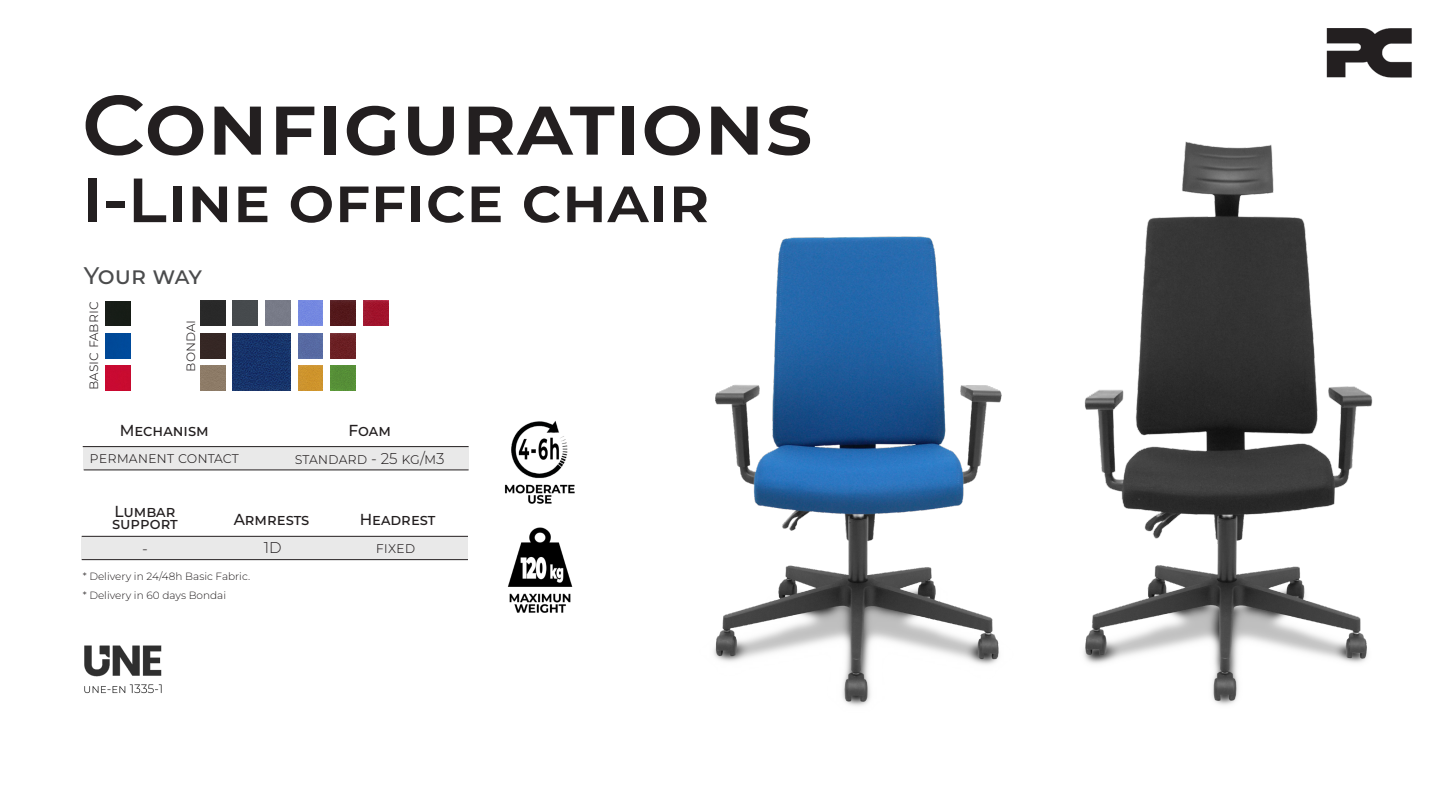
<style>
.page{position:relative;width:1440px;height:810px;background:#fff}
.page>*{position:absolute;margin:0;border:0;box-sizing:border-box;transform-origin:0 0}
.t1{font:100 84px "Montserrat";color:#231f20;scale:1.05 1}
.t2{font:100 62.25px "Montserrat";color:#231f20;scale:1.05 1}
.Familia{font:100 24px "Montserrat";letter-spacing:-.035em;color:#4b4c4d}
.t3{font:100 15.9px "Montserrat";color:#231f20}
.t4{font:100 15.6px "Montserrat";color:#231f20}
.t5{font:100 15px "Montserrat";color:#231f20}
.Familia-2{font:100 10.5px "Montserrat";color:#231f20}
</style>
<div class="page">
<img style="left:504px;top:421px;width:71px;height:83px">
<img style="left:233px;top:301px;width:25px;height:25px">
<img style="left:298px;top:301px;width:25px;height:24px">
<img style="left:331px;top:301px;width:24px;height:25px">
<img style="left:363px;top:301px;width:25px;height:25px">
<img style="left:200px;top:333px;width:25px;height:25px">
<img style="left:298px;top:333px;width:25px;height:25px">
<img style="left:200px;top:366px;width:25px;height:24px">
<img style="left:331px;top:333px;width:24px;height:25px">
<img style="left:331px;top:366px;width:24px;height:24px">
<img style="left:233px;top:333px;width:57px;height:57px">
<img style="left:200px;top:301px;width:25px;height:25px">
<img style="left:298px;top:366px;width:25px;height:24px">
<img style="left:106px;top:366px;width:25px;height:25px">
<img style="left:106px;top:334px;width:25px;height:25px">
<img style="left:106px;top:301px;width:25px;height:25px">
<img style="left:507px;top:527px;width:66px;height:86px">
<img style="left:1327px;top:29px;width:85px;height:49px">
<div style="left:83px;top:446px;width:386px;height:24px;background:#e9e9e9"></div>
<hr style="left:83px;top:446px;width:386px;height:1px;background:#231f20">
<hr style="left:84px;top:470px;width:385px;height:1px;background:#231f20">
<div style="left:82px;top:536px;width:386px;height:24px;background:#e9e9e9"></div>
<hr style="left:82px;top:536px;width:386px;height:1px;background:#231f20">
<hr style="left:82px;top:559px;width:386px;height:1px;background:#231f20">
<img style="left:1083px;top:141px;width:290px;height:564px">
<img style="left:713px;top:236px;width:289px;height:470px">
<img style="left:84px;top:645px;width:78px;height:49px">
<p class="t1" style="left:82px;top:69px;width:698px">Configurations</p>
<p class="t2" style="left:82px;top:159px;width:600px">I-Line office chair</p>
<p class="Familia" style="left:84px;top:260px;width:120px">Your way</p>
<p class="t5" style="left:83px;top:390px;width:90px;rotate:-90deg">basic fabric</p>
<p class="t5" style="left:180px;top:372px;width:53px;rotate:-90deg">bondai</p>
<p class="t3" style="left:120px;top:419px;width:91px">Mechanism</p>
<p class="t3" style="left:349px;top:419px;width:44px">Foam</p>
<p class="t4" style="left:295px;top:448px;width:151px">standard - 25 kg/m3</p>
<p class="t4" style="left:90px;top:448px;width:150px">permanent contact</p>
<p class="t3" style="left:114px;top:500px;width:63px">Lumbar</p>
<p class="t3" style="left:112px;top:512px;width:67px">support</p>
<p class="t3" style="left:234px;top:509px;width:77px">Armrests</p>
<p class="t4" style="left:264px;top:537px;width:19px">1D</p>
<p class="t4" style="left:142px;top:538px;width:7px">-</p>
<p class="Familia-2" style="left:83px;top:569px;width:169px">* Delivery in 24/48h Basic Fabric.</p>
<p class="Familia-2" style="left:83px;top:588px;width:145px">* Delivery in 60 days Bondai</p>
<p class="t3" style="left:360px;top:509px;width:77px">Headrest</p>
<p class="t4" style="left:376px;top:537px;width:41px">fixed</p>
</div>
